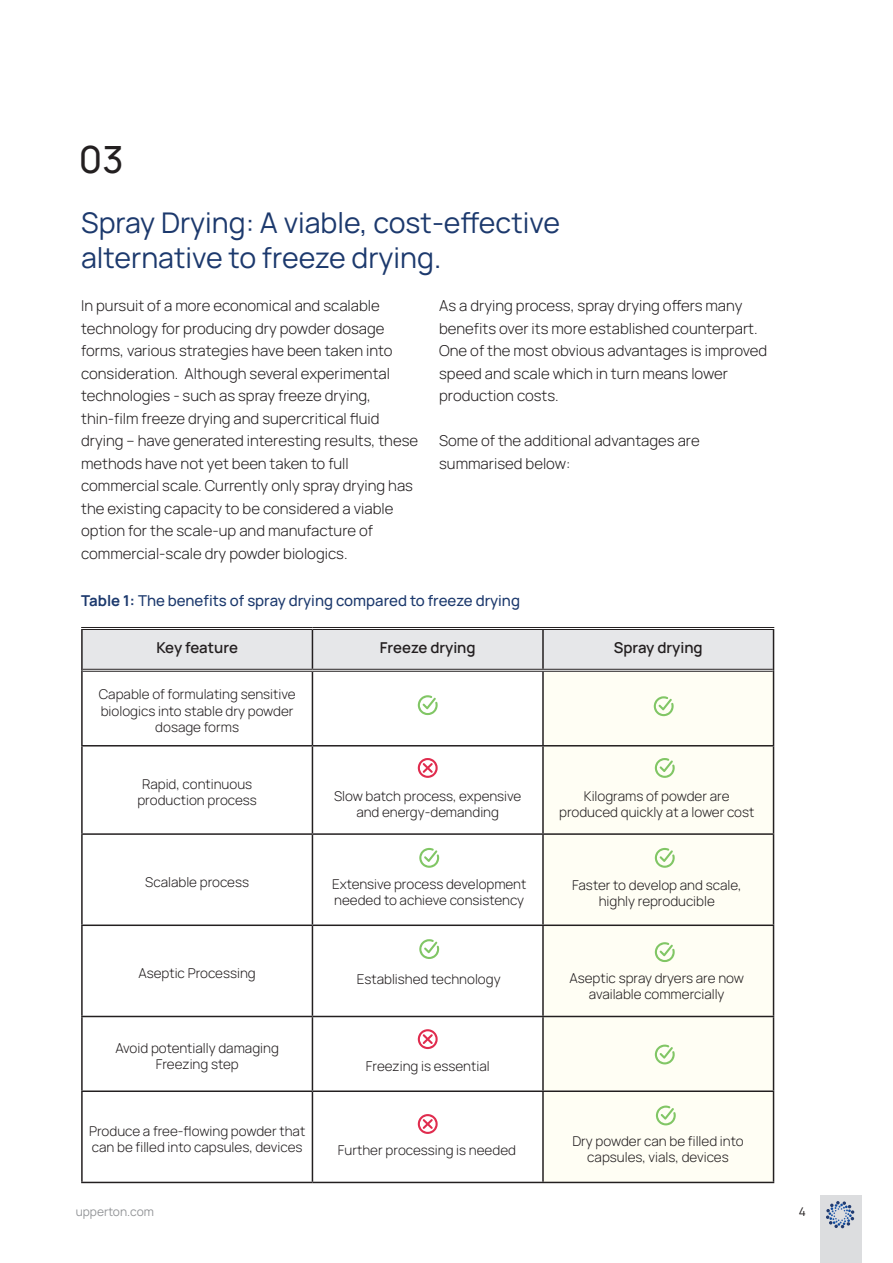
<style>
.page{position:relative;width:893px;height:1263px;background:#fff}
.page>*{position:absolute;margin:0;border:0;box-sizing:border-box;transform-origin:0 0}
.t1{font:500 37.5px "Manrope";color:#231f20}
.t2{font:28.5px/34.5px "Manrope";color:#1c396d}
.t3{font:300 15px/22.5px "Manrope";color:#231f20}
.t4{font:500 15px "Manrope";color:#1c396d}
.t5{font:600 15px "Manrope";color:#231f20}
.t6{font:300 13.5px/16.2px "Manrope";color:#231f20;text-align:center}
.t7{font:12px "Manrope";color:#939598}
.t8{font:12px "Manrope";color:#231f20}
.s1{font-weight:700}
</style>
<div class="page">
<div style="left:83px;top:630px;width:690px;height:39px;background:#e6e7e9"></div>
<div style="left:544px;top:672px;width:229px;height:510px;background:#fffef4"></div>
<hr style="left:81px;top:630px;width:2px;height:40px;background:#231f20">
<hr style="left:312px;top:630px;width:1px;height:39px;background:#231f20">
<hr style="left:542px;top:630px;width:2px;height:39px;background:#231f20">
<hr style="left:773px;top:630px;width:1px;height:40px;background:#231f20">
<hr style="left:81px;top:670px;width:2px;height:75px;background:#231f20">
<hr style="left:312px;top:672px;width:1px;height:73px;background:#231f20">
<hr style="left:542px;top:672px;width:2px;height:73px;background:#231f20">
<hr style="left:773px;top:670px;width:1px;height:75px;background:#231f20">
<hr style="left:81px;top:745px;width:231px;height:1px;background:#231f20">
<hr style="left:81px;top:746px;width:2px;height:87px;background:#231f20">
<hr style="left:312px;top:745px;width:231px;height:1px;background:#231f20">
<hr style="left:312px;top:746px;width:1px;height:87px;background:#231f20">
<hr style="left:543px;top:745px;width:231px;height:1px;background:#231f20">
<hr style="left:542px;top:746px;width:2px;height:87px;background:#231f20">
<hr style="left:773px;top:746px;width:1px;height:87px;background:#231f20">
<hr style="left:81px;top:833px;width:231px;height:2px;background:#231f20">
<hr style="left:81px;top:835px;width:2px;height:89px;background:#231f20">
<hr style="left:312px;top:833px;width:231px;height:2px;background:#231f20">
<hr style="left:312px;top:835px;width:1px;height:89px;background:#231f20">
<hr style="left:543px;top:833px;width:231px;height:2px;background:#231f20">
<hr style="left:542px;top:835px;width:2px;height:89px;background:#231f20">
<hr style="left:773px;top:835px;width:1px;height:89px;background:#231f20">
<hr style="left:81px;top:924px;width:231px;height:2px;background:#231f20">
<hr style="left:81px;top:926px;width:2px;height:90px;background:#231f20">
<hr style="left:312px;top:924px;width:231px;height:2px;background:#231f20">
<hr style="left:312px;top:926px;width:1px;height:90px;background:#231f20">
<hr style="left:543px;top:924px;width:231px;height:2px;background:#231f20">
<hr style="left:542px;top:926px;width:2px;height:90px;background:#231f20">
<hr style="left:773px;top:926px;width:1px;height:90px;background:#231f20">
<hr style="left:81px;top:1016px;width:231px;height:1px;background:#231f20">
<hr style="left:81px;top:1017px;width:2px;height:73px;background:#231f20">
<hr style="left:312px;top:1016px;width:231px;height:1px;background:#231f20">
<hr style="left:312px;top:1017px;width:1px;height:73px;background:#231f20">
<hr style="left:543px;top:1016px;width:231px;height:1px;background:#231f20">
<hr style="left:542px;top:1017px;width:2px;height:73px;background:#231f20">
<hr style="left:773px;top:1017px;width:1px;height:73px;background:#231f20">
<hr style="left:81px;top:1090px;width:231px;height:2px;background:#231f20">
<hr style="left:81px;top:1092px;width:2px;height:90px;background:#231f20">
<hr style="left:312px;top:1090px;width:231px;height:2px;background:#231f20">
<hr style="left:312px;top:1092px;width:1px;height:90px;background:#231f20">
<hr style="left:543px;top:1090px;width:231px;height:2px;background:#231f20">
<hr style="left:542px;top:1092px;width:2px;height:90px;background:#231f20">
<hr style="left:773px;top:1092px;width:1px;height:90px;background:#231f20">
<hr style="left:81px;top:1182px;width:231px;height:1px;background:#231f20">
<hr style="left:312px;top:1182px;width:231px;height:1px;background:#231f20">
<hr style="left:543px;top:1182px;width:231px;height:1px;background:#231f20">
<hr style="left:81px;top:627px;width:231px;height:1px;background:#231f20">
<hr style="left:81px;top:629px;width:231px;height:1px;background:#231f20">
<hr style="left:312px;top:627px;width:231px;height:1px;background:#231f20">
<hr style="left:312px;top:629px;width:231px;height:1px;background:#231f20">
<hr style="left:543px;top:627px;width:231px;height:1px;background:#231f20">
<hr style="left:543px;top:629px;width:231px;height:1px;background:#231f20">
<hr style="left:83px;top:669px;width:229px;height:1px;background:#231f20">
<hr style="left:83px;top:671px;width:229px;height:1px;background:#231f20">
<hr style="left:312px;top:669px;width:231px;height:1px;background:#231f20">
<hr style="left:312px;top:671px;width:231px;height:1px;background:#231f20">
<hr style="left:543px;top:669px;width:230px;height:1px;background:#231f20">
<hr style="left:543px;top:671px;width:230px;height:1px;background:#231f20">
<svg style="left:418px;top:695px;width:20px;height:20px"></svg>
<svg style="left:418px;top:758px;width:20px;height:20px"></svg>
<svg style="left:654px;top:696px;width:20px;height:20px"></svg>
<svg style="left:655px;top:758px;width:20px;height:20px"></svg>
<svg style="left:419px;top:848px;width:20px;height:20px"></svg>
<svg style="left:655px;top:848px;width:20px;height:20px"></svg>
<svg style="left:419px;top:939px;width:20px;height:20px"></svg>
<svg style="left:655px;top:942px;width:20px;height:20px"></svg>
<svg style="left:418px;top:1029px;width:20px;height:20px"></svg>
<svg style="left:655px;top:1044px;width:20px;height:20px"></svg>
<svg style="left:418px;top:1114px;width:20px;height:20px"></svg>
<svg style="left:656px;top:1105px;width:20px;height:20px"></svg>
<div style="left:820px;top:1195px;width:41px;height:68px;background:#dcdddf"></div>
<svg style="left:826px;top:1201px;width:28px;height:27px"></svg>
<h1 class="t1" style="left:79px;top:130px;width:46px">03</h1>
<h2 class="t2" style="left:81px;top:204px;width:480px">Spray Drying: A viable, cost-effective alternative to freeze drying.</h2>
<p class="t3" style="left:81px;top:294px;width:338px">In pursuit of a more economical and scalable technology for producing dry powder dosage forms, various strategies have been taken into consideration. Although several experimental technologies - such as spray freeze drying, thin-film freeze drying and supercritical fluid drying – have generated interesting results, these methods have not yet been taken to full commercial scale. Currently only spray drying has the existing capacity to be considered a viable option for the scale-up and manufacture of commercial-scale dry powder biologics.</p>
<p class="t3" style="left:439px;top:294px;width:330px">As a drying process, spray drying offers many benefits over its more established counterpart.<br>One of the most obvious advantages is improved speed and scale which in turn means lower production costs.</p>
<p class="t3" style="left:439px;top:429px;width:262px">Some of the additional advantages are summarised below:</p>
<p class="t4" style="left:81px;top:589px;width:440px"><span class="s1">Table 1:</span> The benefits of spray drying compared to freeze drying</p>
<p class="t5" style="left:156px;top:636px;width:83px">Key feature</p>
<p class="t5" style="left:380px;top:636px;width:97px">Freeze drying</p>
<p class="t5" style="left:614px;top:636px;width:90px">Spray drying</p>
<p class="t6" style="left:99px;top:686px;width:198px">Capable of formulating sensitive biologics into stable dry powder dosage forms</p>
<p class="t6" style="left:137px;top:775px;width:121px">Rapid, continuous production process</p>
<p class="t6" style="left:145px;top:873px;width:105px">Scalable process</p>
<p class="t6" style="left:138px;top:964px;width:119px">Aseptic Processing</p>
<p class="t6" style="left:115px;top:1039px;width:165px">Avoid potentially damaging<br>Freezing step</p>
<p class="t6" style="left:89px;top:1122px;width:218px;text-align:left">Produce a free-flowing powder that can be filled into capsules, devices</p>
<p class="t7" style="left:76px;top:1202px;width:80px">upperton.com</p>
<p class="t6" style="left:334px;top:787px;width:189px">Slow batch process, expensive and energy-demanding</p>
<p class="t6" style="left:559px;top:787px;width:197px">Kilograms of powder are produced quickly at a lower cost</p>
<p class="t6" style="left:332px;top:875px;width:196px;text-align:left">Extensive process development needed to achieve consistency</p>
<p class="t6" style="left:572px;top:876px;width:171px">Faster to develop and scale, highly reproducible</p>
<p class="t6" style="left:357px;top:970px;width:145px">Established technology</p>
<p class="t6" style="left:569px;top:969px;width:176px">Aseptic spray dryers are now available commercially</p>
<p class="t6" style="left:366px;top:1057px;width:125px">Freezing is essential</p>
<p class="t6" style="left:338px;top:1141px;width:180px">Further processing is needed</p>
<p class="t6" style="left:572px;top:1132px;width:173px">Dry powder can be filled into capsules, vials, devices</p>
<p class="t8" style="left:799px;top:1202px;width:9px">4</p>
</div>
